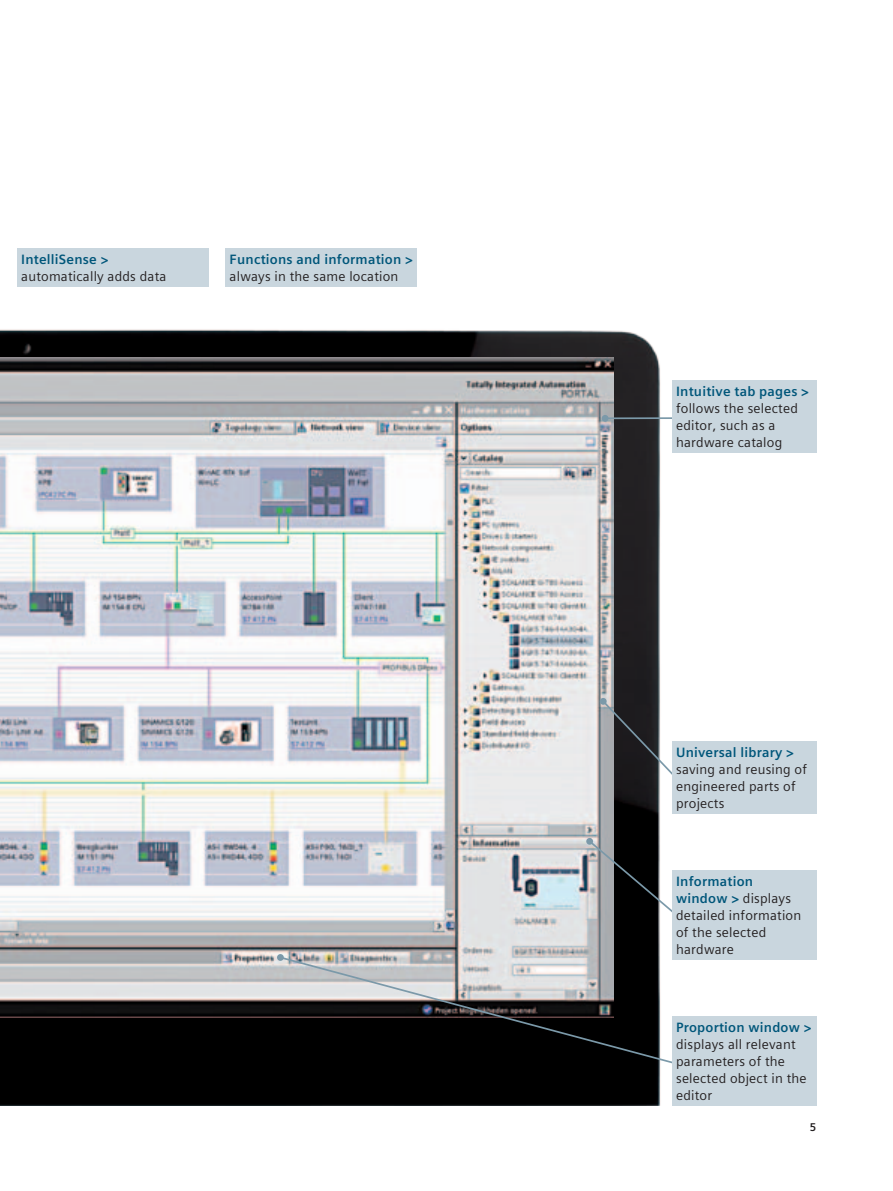
<style>
.page{position:relative;width:893px;height:1191px;background:#fff}
.page>*{position:absolute;margin:0;border:0;box-sizing:border-box;transform-origin:0 0}
.t1{font:13.5px/17px "Siemens Sans Global";letter-spacing:.015em;color:#231f20}
.t2{font:700 13.5px "Siemens Sans Global";letter-spacing:.015em;color:#00567a}
.t3{font:700 11.25px "Siemens Sans Global";color:#231f20}
.s1{font-weight:700;color:#00567a}
</style>
<div class="page">
<img style="left:0;top:329px;width:661px;height:777px">
<img style="left:0;top:357px;width:614px;height:660px">
<hr style="left:605px;top:417px;width:75px;height:2px;background:#7b99a9">
<div style="left:602px;top:415px;width:6px;height:7px;background:#7b99a9;border-radius:50%"></div>
<svg style="left:601px;top:699px;width:78px;height:82px"></svg>
<div style="left:600px;top:698px;width:7px;height:6px;background:#7b99a9;border-radius:50%"></div>
<svg style="left:587px;top:839px;width:85px;height:81px;background:#606162"></svg>
<div style="left:586px;top:838px;width:7px;height:6px;background:#7b99a9;border-radius:50%"></div>
<svg style="left:278px;top:955px;width:394px;height:111px;background:#545455"></svg>
<div style="left:277px;top:954px;width:7px;height:7px;background:#7b99a9;border-radius:50%"></div>
<div style="left:225px;top:248px;width:192px;height:39px;background:#c9d6de"></div>
<div style="left:17px;top:248px;width:191px;height:39px;background:#c9d6de"></div>
<div style="left:672px;top:1016px;width:144px;height:90px;background:#c9d6de"></div>
<div style="left:672px;top:870px;width:144px;height:90px;background:#c9d6de"></div>
<div style="left:672px;top:742px;width:144px;height:72px;background:#c9d6de"></div>
<div style="left:672px;top:381px;width:144px;height:72px;background:#c9d6de"></div>
<p class="t2" style="left:21px;top:249px;width:89px">IntelliSense &gt;</p>
<p class="t1" style="left:21px;top:268px;width:147px">automatically adds data</p>
<p class="t2" style="left:230px;top:249px;width:185px">Functions and information &gt;</p>
<p class="t1" style="left:230px;top:268px;width:170px">always in the same location</p>
<p class="t2" style="left:676px;top:381px;width:134px">Intuitive tab pages &gt;</p>
<p class="t1" style="left:676px;top:400px;width:123px">follows the selected editor, such as a hardware catalog</p>
<p class="t2" style="left:676px;top:742px;width:119px">Universal library &gt;</p>
<p class="t1" style="left:676px;top:761px;width:132px">saving and reusing of engineered parts of projects</p>
<p class="t1" style="left:676px;top:873px;width:127px"><span class="s1">Information window &gt;</span> displays detailed information of the selected hardware</p>
<p class="t2" style="left:676px;top:1017px;width:137px">Proportion window &gt;</p>
<p class="t1" style="left:676px;top:1036px;width:132px">displays all relevant parameters of the selected object in the editor</p>
<p class="t3" style="left:810px;top:1118px;width:8px">5</p>
</div>
